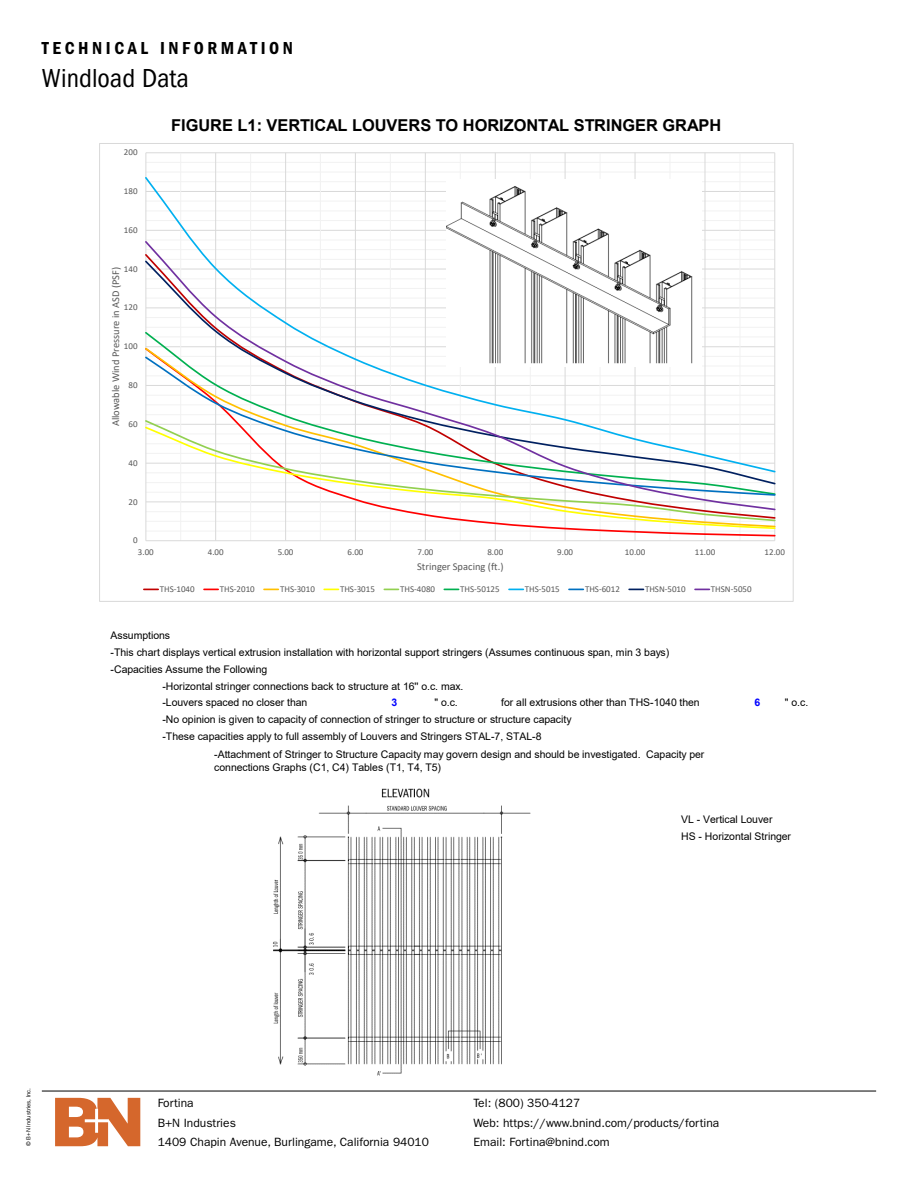
<style>
.page{position:relative;width:918px;height:1188px;background:#fff}
.page>*{position:absolute;margin:0;border:0;box-sizing:border-box;transform-origin:0 0}
.t1{font:condensed 27px "ITC Franklin Gothic Std";color:#000}
.t2{font:18px "ITC Franklin Gothic Std Dm Cd";letter-spacing:.2em;color:#000}
.t3{font:700 16.35px "Arial";color:#000}
.t4{font:12px/19.5px "ITC Franklin Gothic Std";color:#000}
.t5{font:10.5px/16.8px "Arial";letter-spacing:-.005em;color:#000}
.t6{font:10.5px "Calibri";letter-spacing:-.005em;color:#595959}
.t7{font:700 10.5px "Arial";color:#00f}
.t8{font:9px "Calibri";color:#595959}
.t9{font:6px "ITC Franklin Gothic Std";color:#000}
</style>
<div class="page">
<hr style="left:42px;top:1091px;width:834px;height:1px;background:#000">
<svg style="left:55px;top:1098px;width:85px;height:48px"></svg>
<hr style="left:146px;top:172px;width:629px;height:1px;background:#f2f2f2">
<hr style="left:146px;top:162px;width:629px;height:1px;background:#f2f2f2">
<hr style="left:146px;top:152px;width:629px;height:1px;background:#d9d9d9">
<hr style="left:180px;top:153px;width:1px;height:388px;background:#f2f2f2">
<hr style="left:250px;top:153px;width:1px;height:388px;background:#f2f2f2">
<hr style="left:320px;top:153px;width:1px;height:388px;background:#f2f2f2">
<hr style="left:390px;top:153px;width:1px;height:388px;background:#f2f2f2">
<hr style="left:460px;top:153px;width:1px;height:388px;background:#f2f2f2">
<hr style="left:530px;top:153px;width:1px;height:388px;background:#f2f2f2">
<hr style="left:600px;top:153px;width:1px;height:388px;background:#f2f2f2">
<hr style="left:670px;top:153px;width:1px;height:388px;background:#f2f2f2">
<hr style="left:740px;top:153px;width:1px;height:388px;background:#f2f2f2">
<hr style="left:146px;top:153px;width:1px;height:388px;background:#d9d9d9">
<hr style="left:215px;top:153px;width:1px;height:388px;background:#d9d9d9">
<hr style="left:285px;top:153px;width:1px;height:388px;background:#d9d9d9">
<hr style="left:355px;top:153px;width:1px;height:388px;background:#d9d9d9">
<hr style="left:425px;top:153px;width:1px;height:388px;background:#d9d9d9">
<hr style="left:495px;top:153px;width:1px;height:388px;background:#d9d9d9">
<hr style="left:565px;top:153px;width:1px;height:388px;background:#d9d9d9">
<hr style="left:635px;top:153px;width:1px;height:388px;background:#d9d9d9">
<hr style="left:705px;top:153px;width:1px;height:388px;background:#d9d9d9">
<hr style="left:775px;top:153px;width:1px;height:388px;background:#d9d9d9">
<hr style="left:146px;top:540px;width:629px;height:1px;background:#d9d9d9">
<svg style="left:146px;top:530px;width:629px;height:7px"></svg>
<svg style="left:146px;top:522px;width:629px;height:8px"></svg>
<svg style="left:146px;top:511px;width:629px;height:11px"></svg>
<svg style="left:146px;top:175px;width:629px;height:64px"></svg>
<svg style="left:146px;top:239px;width:629px;height:272px"></svg>
<svg style="left:144px;top:589px;width:14px;height:1px"></svg>
<svg style="left:204px;top:589px;width:14px;height:1px"></svg>
<svg style="left:264px;top:589px;width:14px;height:1px"></svg>
<svg style="left:324px;top:589px;width:15px;height:1px"></svg>
<svg style="left:384px;top:589px;width:14px;height:1px"></svg>
<svg style="left:444px;top:589px;width:15px;height:1px"></svg>
<svg style="left:509px;top:589px;width:14px;height:1px"></svg>
<svg style="left:569px;top:589px;width:14px;height:1px"></svg>
<svg style="left:629px;top:589px;width:14px;height:1px"></svg>
<svg style="left:695px;top:589px;width:14px;height:1px"></svg>
<img style="left:273px;top:788px;width:258px;height:288px">
<img style="left:446px;top:180px;width:256px;height:186px">
<h2 class="t2" style="left:42px;top:38px;width:253px">TECHNICAL INFORMATION</h2>
<h1 class="t1" style="left:42px;top:62px;width:149px">Windload Data</h1>
<p class="t8" style="left:124px;top:146px;width:15px">200</p>
<p class="t8" style="left:124px;top:185px;width:15px">180</p>
<p class="t8" style="left:124px;top:224px;width:15px">160</p>
<p class="t8" style="left:124px;top:262px;width:15px">140</p>
<p class="t6" style="left:108px;top:426px;width:161px;rotate:-90deg">Allowable Wind Pressure in ASD (PSF)</p>
<p class="t8" style="left:124px;top:301px;width:15px">120</p>
<p class="t8" style="left:124px;top:340px;width:15px">100</p>
<p class="t8" style="left:128px;top:379px;width:11px">80</p>
<p class="t8" style="left:128px;top:418px;width:11px">60</p>
<p class="t8" style="left:128px;top:456px;width:11px">40</p>
<p class="t8" style="left:128px;top:495px;width:11px">20</p>
<p class="t8" style="left:133px;top:534px;width:6px">0</p>
<h3 class="t3" style="left:171px;top:114px;width:552px">FIGURE L1: VERTICAL LOUVERS TO HORIZONTAL STRINGER GRAPH</h3>
<p class="t8" style="left:138px;top:546px;width:17px">3.00</p>
<p class="t8" style="left:208px;top:546px;width:17px">4.00</p>
<p class="t8" style="left:278px;top:546px;width:17px">5.00</p>
<p class="t8" style="left:348px;top:546px;width:17px">6.00</p>
<p class="t8" style="left:418px;top:546px;width:17px">7.00</p>
<p class="t8" style="left:487px;top:546px;width:17px">8.00</p>
<p class="t8" style="left:557px;top:546px;width:17px">9.00</p>
<p class="t8" style="left:625px;top:546px;width:22px">10.00</p>
<p class="t8" style="left:695px;top:546px;width:22px">11.00</p>
<p class="t8" style="left:765px;top:546px;width:22px">12.00</p>
<p class="t6" style="left:417px;top:559px;width:88px">Stringer Spacing (ft.)</p>
<p class="t8" style="left:160px;top:583px;width:36px">THS-1040</p>
<p class="t8" style="left:220px;top:583px;width:36px">THS-2010</p>
<p class="t8" style="left:280px;top:583px;width:36px">THS-3010</p>
<p class="t8" style="left:340px;top:583px;width:36px">THS-3015</p>
<p class="t8" style="left:400px;top:583px;width:36px">THS-4080</p>
<p class="t8" style="left:460px;top:583px;width:41px">THS-50125</p>
<p class="t8" style="left:525px;top:583px;width:36px">THS-5015</p>
<p class="t8" style="left:585px;top:583px;width:36px">THS-6012</p>
<p class="t8" style="left:645px;top:583px;width:42px">THSN-5010</p>
<p class="t8" style="left:711px;top:583px;width:42px">THSN-5050</p>
<p class="t5" style="left:111px;top:627px;width:61px">Assumptions</p>
<p class="t5" style="left:111px;top:644px;width:560px">-This chart displays vertical extrusion installation with horizontal support stringers (Assumes continuous span, min 3 bays)</p>
<p class="t5" style="left:111px;top:661px;width:158px">-Capacities Assume the Following</p>
<p class="t5" style="left:162px;top:677px;width:303px">-Horizontal stringer connections back to structure at 16'' o.c. max.</p>
<p class="t5" style="left:162px;top:694px;width:147px">-Louvers spaced no closer than</p>
<p class="t7" style="left:391px;top:695px;width:7px">3</p>
<p class="t5" style="left:434px;top:694px;width:25px">" o.c.</p>
<p class="t7" style="left:755px;top:695px;width:7px">6</p>
<p class="t5" style="left:785px;top:694px;width:25px">" o.c.</p>
<p class="t5" style="left:162px;top:711px;width:411px">-No opinion is given to capacity of connection of stringer to structure or structure capacity -These capacities apply to full assembly of Louvers and Stringers STAL-7, STAL-8</p>
<p class="t5" style="left:501px;top:694px;width:200px">for all extrusions other than THS-1040 then</p>
<p class="t5" style="left:214px;top:748px;width:492px;line-height:12.8px">-Attachment of Stringer to Structure Capacity may govern design and should be investigated. Capacity per connections Graphs (C1, C4) Tables (T1, T4, T5)</p>
<p class="t5" style="left:681px;top:811px;width:111px">VL - Vertical Louver<br>HS - Horizontal Stringer</p>
<p class="t9" style="left:25px;top:1146px;width:60px;rotate:-90deg">© B+N Industries, Inc.</p>
<p class="t4" style="left:158px;top:1094px;width:273px">Fortina<br>B+N Industries<br>1409 Chapin Avenue, Burlingame, California 94010</p>
<p class="t4" style="left:474px;top:1094px;width:247px">Tel: (800) 350-4127<br>Web: https://www.bnind.com/products/fortina</p>
<p class="t5" style="left:162px;top:1112px;width:43px">Project:<br>Address:</p>
<p class="t5" style="left:629px;top:1112px;width:36px">Pg. No:</p>
<p class="t5" style="left:266px;top:1129px;width:74px">Anywhere, USA</p>
<p class="t4" style="left:474px;top:1133px;width:138px">Email: Fortina@bnind.com</p>
</div>
